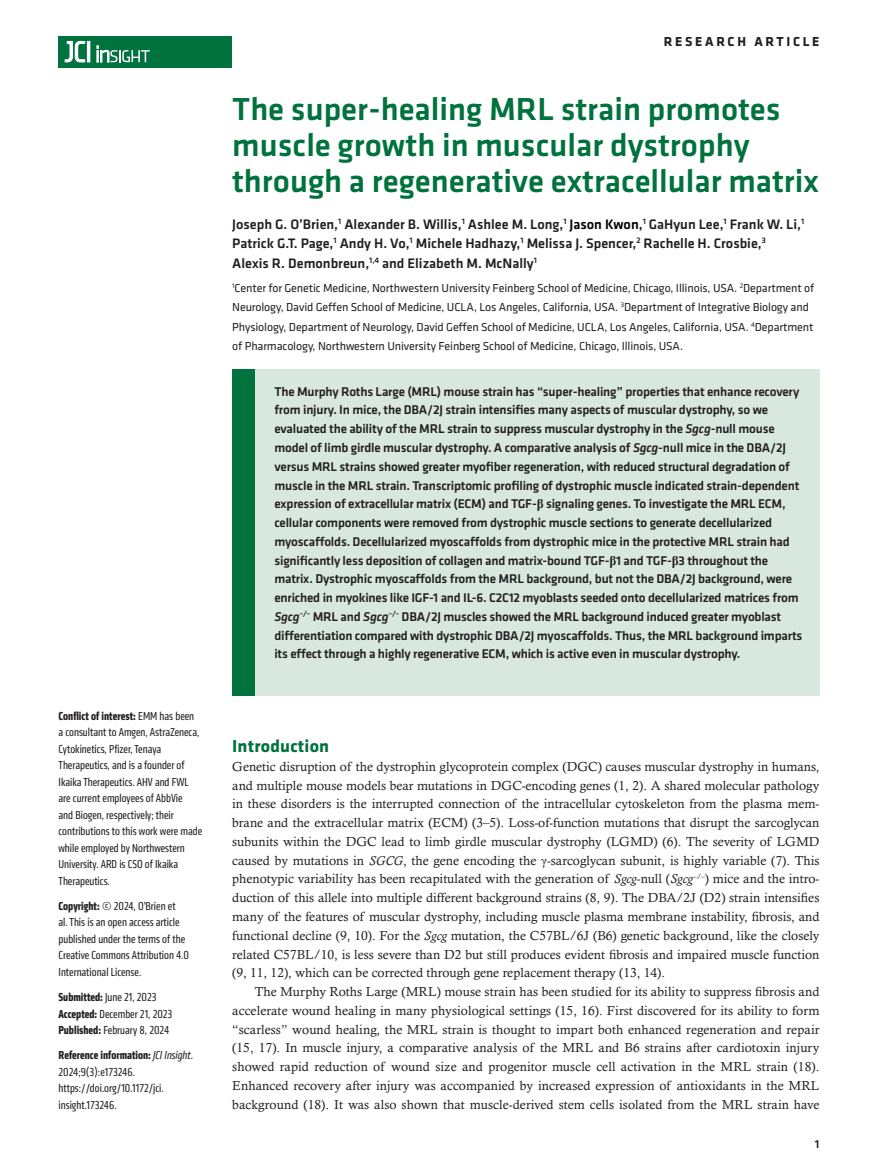
<style>
.page{position:relative;width:878px;height:1175px;background:#fff}
.page>*{position:absolute;margin:0;border:0;box-sizing:border-box;transform-origin:0 0}
.t1{font:500 33px/36px "Klavika Basic";color:#00723e}
.t2{font:700 18px "Klavika";letter-spacing:.01em;color:#00723e}
.t3{font:500 14.25px/19.5px "Klavika Basic";color:#231f20}
.t4{font:700 13.5px "Klavika Basic";letter-spacing:.2em;color:#231f20}
.t5{font:13.2px/18.8px "Calisto MT Std";color:#231f20;text-align:justify}
.t6{font:500 13.2px/18.8px "Klavika Basic";letter-spacing:-.015em;color:#231f20}
.t7{font:condensed 12px/16.5px "Klavika";color:#231f20}
.t8{font:12px/19.5px "Klavika";letter-spacing:-.01em;color:#231f20}
.t9{font:500 12px "Klavika Basic";color:#231f20}
.s1{font-weight:700}
.s2{font-style:italic}
.s3{color:#000}
.s4{font-family:"Times New Roman";font-weight:700}
.s5{font-family:"Times New Roman"}
</style>
<div class="page">
<div style="left:59px;top:36px;width:173px;height:31px;background:#00723e"></div>
<hr style="left:87px;top:41px;width:3px;height:21px;background:#fff">
<svg style="left:64px;top:41px;width:21px;height:22px"></svg>
<svg style="left:97px;top:46px;width:53px;height:16px"></svg>
<div style="left:232px;top:369px;width:587px;height:327px;background:#d8e8df"></div>
<div style="left:232px;top:369px;width:22px;height:327px;background:#00723e"></div>
<p class="t7" style="left:59px;top:707px;width:145px"><span class="s1">Conflict of interest:</span> EMM has been<br>a consultant to Amgen, AstraZeneca,<br>Cytokinetics, Pfizer, Tenaya<br>Therapeutics, and is a founder of<br>Ikaika Therapeutics. AHV and FWL are current employees of AbbVie<br>and Biogen, respectively; their contributions to this work were made while employed by Northwestern<br>University. ARD is CSO of Ikaika<br>Therapeutics.</p>
<p class="t7" style="left:59px;top:897px;width:132px"><span class="s1">Copyright:</span> © 2024, O’Brien et<br>al. This is an open access article published under the terms of the<br>Creative Commons Attribution 4.0<br>International License.</p>
<p class="t7" style="left:59px;top:988px;width:115px"><span class="s1">Submitted:</span> June 21, 2023<br><span class="s1">Accepted:</span> December 21, 2023<br><span class="s1">Published:</span> February 8, 2024</p>
<p class="t7" style="left:59px;top:1046px;width:136px"><span class="s1">Reference information:</span> <span class="s2">JCI Insight</span>.<br>2024;9(3):e173246. https://doi.org/10.1172/jci. insight.173246.</p>
<p class="t4" style="left:663px;top:32px;width:157px">RESEARCH ARTICLE</p>
<h1 class="t1" style="left:232px;top:91px;width:588px">The super-healing MRL strain promotes muscle growth in muscular dystrophy through a regenerative extracellular matrix</h1>
<p class="t3" style="left:232px;top:214px;width:573px">Joseph G. O’Brien,<sup>1</sup> Alexander B. Willis,<sup>1</sup> Ashlee M. Long,<sup>1</sup> <span class="s3">Jason Kwon</span>,<sup>1</sup> GaHyun Lee,<sup>1</sup> Frank W. Li,<sup>1<br></sup>Patrick G.T. Page,<sup>1</sup> Andy H. Vo,<sup>1</sup> Michele Hadhazy,<sup>1</sup> Melissa J. Spencer,<sup>2</sup> Rachelle H. Crosbie,<sup>3<br></sup>Alexis R. Demonbreun,<sup>1,4</sup> and Elizabeth M. McNally<sup>1</sup></p>
<p class="t8" style="left:232px;top:277px;width:583px"><sup>1</sup>Center for Genetic Medicine, Northwestern University Feinberg School of Medicine, Chicago, Illinois, USA. <sup>2</sup>Department of Neurology, David Geffen School of Medicine, UCLA, Los Angeles, California, USA. <sup>3</sup>Department of Integrative Biology and Physiology, Department of Neurology, David Geffen School of Medicine, UCLA, Los Angeles, California, USA. <sup>4</sup>Department of Pharmacology, Northwestern University Feinberg School of Medicine, Chicago, Illinois, USA.</p>
<p class="t6" style="left:274px;top:381px;width:529px">The Murphy Roths Large (MRL) mouse strain has “super-healing” properties that enhance recovery from injury. In mice, the DBA/2J strain intensifies many aspects of muscular dystrophy, so we evaluated the ability of the MRL strain to suppress muscular dystrophy in the <span class="s2">Sgcg</span>-null mouse model of limb girdle muscular dystrophy. A comparative analysis of <span class="s2">Sgcg</span>-null mice in the DBA/2J versus MRL strains showed greater myofiber regeneration, with reduced structural degradation of muscle in the MRL strain. Transcriptomic profiling of dystrophic muscle indicated strain-dependent expression of extracellular matrix (ECM) and TGF-<span class="s4">β</span> signaling genes. To investigate the MRL ECM, cellular components were removed from dystrophic muscle sections to generate decellularized myoscaffolds. Decellularized myoscaffolds from dystrophic mice in the protective MRL strain had significantly less deposition of collagen and matrix-bound TGF-<span class="s4">β</span>1 and TGF-<span class="s4">β</span>3 throughout the matrix. Dystrophic myoscaffolds from the MRL background, but not the DBA/2J background, were enriched in myokines like IGF-1 and IL-6. C2C12 myoblasts seeded onto decellularized matrices from <span class="s2">Sgcg</span><sup>–/–</sup> MRL and <span class="s2">Sgcg</span><sup>–/–</sup> DBA/2J muscles showed the MRL background induced greater myoblast differentiation compared with dystrophic DBA/2J myoscaffolds. Thus, the MRL background imparts its effect through a highly regenerative ECM, which is active even in muscular dystrophy.</p>
<h2 class="t2" style="left:232px;top:733px;width:98px">Introduction</h2>
<p class="t5" style="left:232px;top:757px;width:588px">Genetic disruption of the dystrophin glycoprotein complex (DGC) causes muscular dystrophy in humans, and multiple mouse models bear mutations in DGC-encoding genes (1, 2). A shared molecular pathology in these disorders is the interrupted connection of the intracellular cytoskeleton from the plasma mem&shy;brane and the extracellular matrix (ECM) (3–5). Loss-of-function mutations that disrupt the sarcoglycan subunits within the DGC lead to limb girdle muscular dystrophy (LGMD) (6). The severity of LGMD caused by mutations in <span class="s2">SGCG</span>, the gene encoding the <span class="s5">γ</span>-sarcoglycan subunit, is highly variable (7). This phenotypic variability has been recapitulated with the generation of <span class="s2">Sgcg</span>-null (<span class="s2">Sgcg</span><sup>–/–</sup>) mice and the intro&shy;duction of this allele into multiple different background strains (8, 9). The DBA/2J (D2) strain intensifies many of the features of muscular dystrophy, including muscle plasma membrane instability, fibrosis, and functional decline (9, 10). For the <span class="s2">Sgcg</span> mutation, the C57BL/6J (B6) genetic background, like the closely related C57BL/10, is less severe than D2 but still produces evident fibrosis and impaired muscle function (9, 11, 12), which can be corrected through gene replacement therapy (13, 14).</p>
<p class="t5" style="left:232px;top:982px;width:588px;text-indent:22px">The Murphy Roths Large (MRL) mouse strain has been studied for its ability to suppress fibrosis and accelerate wound healing in many physiological settings (15, 16). First discovered for its ability to form “scarless” wound healing, the MRL strain is thought to impart both enhanced regeneration and repair (15, 17). In muscle injury, a comparative analysis of the MRL and B6 strains after cardiotoxin injury showed rapid reduction of wound size and progenitor muscle cell activation in the MRL strain (18).<br>Enhanced recovery after injury was accompanied by increased expression of antioxidants in the MRL background (18). It was also shown that muscle-derived stem cells isolated from the MRL strain have</p>
<p class="t9" style="left:814px;top:1135px;width:6px">1</p>
</div>
